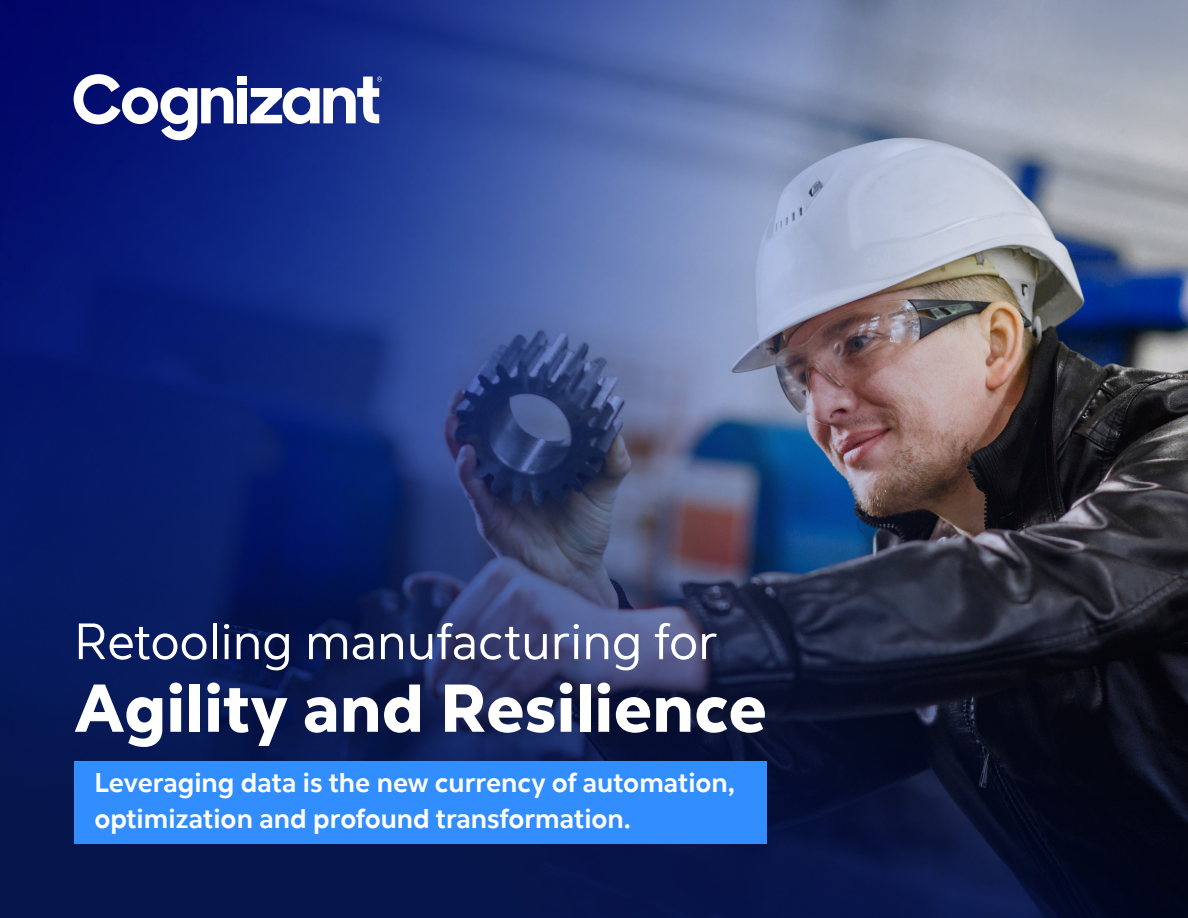
<style>
.page{position:relative;width:1188px;height:918px;background:#fff}
.page>*{position:absolute;margin:0;border:0;box-sizing:border-box;transform-origin:0 0}
.t1{font:800 67.5px "Cognizant Sans";color:#fff}
.t2{font:51px "Cognizant Sans";color:#fff}
.t3{font:700 27px/36px "Cognizant Sans";color:#fff}
</style>
<div class="page">
<img style="left:0;top:0;width:1188px;height:918px">
<div style="left:238px;top:77px;width:9px;height:8px;background:#fff"></div>
<div style="left:237px;top:88px;width:10px;height:35px;background:#fff"></div>
<svg style="left:74px;top:74px;width:159px;height:66px"></svg>
<svg style="left:251px;top:77px;width:131px;height:47px"></svg>
<div style="left:74px;top:761px;width:693px;height:83px;background:#328dff"></div>
<p class="t2" style="left:74px;top:611px;width:645px">Retooling manufacturing for</p>
<p class="t1" style="left:74px;top:663px;width:694px">Agility and Resilience</p>
<p class="t3" style="left:94px;top:765px;width:642px">Leveraging data is the new currency of automation, optimization and profound transformation.</p>
</div>
